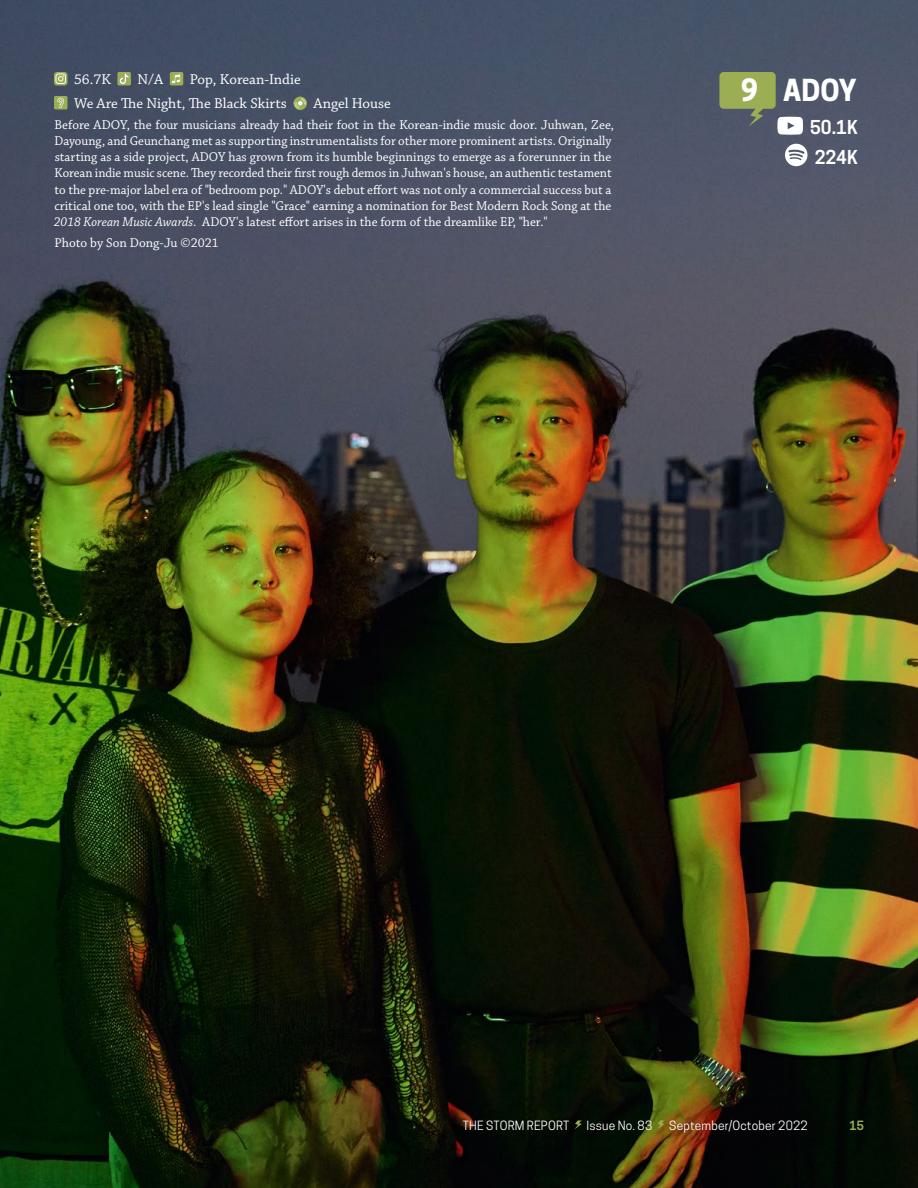
<style>
.page{position:relative;width:918px;height:1188px;background:#fff}
.page>*{position:absolute;margin:0;border:0;box-sizing:border-box;transform-origin:0 0}
.t1{font:700 28.5px "Cooper Hewitt";color:#fff}
.t2{font:600 18px/30px "Cooper Hewitt";color:#fff}
.t3{font:15px/24px "Chaparral Pro";color:#fff}
.t4{font:13.5px/16.2px "Chaparral Pro";color:#fff}
.t5{font:12px "Cooper Hewitt";letter-spacing:.02em;color:#fff}
.t6{font:600 12px "Cooper Hewitt";color:#9cae53}
.s1{font-style:italic}
.s2{font-size:28.8px}
</style>
<div class="page">
<img style="left:0;top:0;width:918px;height:1188px">
<svg style="left:785px;top:144px;width:22px;height:22px"></svg>
<svg style="left:719px;top:72px;width:84px;height:63px;background:#7b866b"></svg>
<svg style="left:54px;top:72px;width:14px;height:14px"></svg>
<svg style="left:56px;top:74px;width:10px;height:10px"></svg>
<svg style="left:117px;top:72px;width:14px;height:14px"></svg>
<svg style="left:170px;top:72px;width:13px;height:14px"></svg>
<svg style="left:172px;top:74px;width:8px;height:9px"></svg>
<div style="left:54px;top:96px;width:14px;height:14px;background:#9cae53;border-radius:2px"></div>
<svg style="left:57px;top:97px;width:7px;height:11px"></svg>
<svg style="left:293px;top:97px;width:14px;height:13px"></svg>
<svg style="left:295px;top:98px;width:11px;height:11px"></svg>
<svg style="left:574px;top:1120px;width:8px;height:10px"></svg>
<svg style="left:657px;top:1120px;width:7px;height:10px"></svg>
<p class="t3" style="left:74px;top:68px;width:228px;text-indent:116px">Pop, Korean-Indie<br>We Are The Night, The Black Skirts</p>
<p class="t3" style="left:74px;top:68px;width:38px">56.7K</p>
<p class="t3" style="left:138px;top:68px;width:27px">N/A</p>
<p class="t3" style="left:314px;top:92px;width:79px">Angel House</p>
<p class="t4" style="left:54px;top:117px;width:562px">Before ADOY, the four musicians already had their foot in the Korean-indie music door. Juhwan, Zee, Dayoung, and Geunchang met as supporting instrumentalists for other more prominent artists. Originally starting as a side project, ADOY has grown from its humble beginnings to emerge as a forerunner in the Korean indie music scene. They recorded their first rough demos in Juhwan's house, an authentic testament to the pre-major label era of "bedroom pop." ADOY's debut effort was not only a commercial success but a critical one too, with the EP's lead single "Grace" earning a nomination for Best Modern Rock Song at the <span class="s1">2018 Korean Music Awards</span>. ADOY's latest effort arises in the form of the dreamlike EP, "her."</p>
<p class="t4" style="left:54px;top:235px;width:166px">Photo by Son Dong-Ju ©2021</p>
<h1 class="t1" style="left:741px;top:73px;width:117px"><span class="s2">9</span> ADOY</h1>
<h2 class="t2" style="left:810px;top:112px;width:49px">50.1K<br>224K</h2>
<p class="t5" style="left:463px;top:1118px;width:108px">THE STORM REPORT</p>
<p class="t5" style="left:587px;top:1118px;width:67px">Issue No. 83</p>
<p class="t5" style="left:669px;top:1118px;width:140px">September/October 2022</p>
<p class="t6" style="left:849px;top:1118px;width:16px">15</p>
</div>
